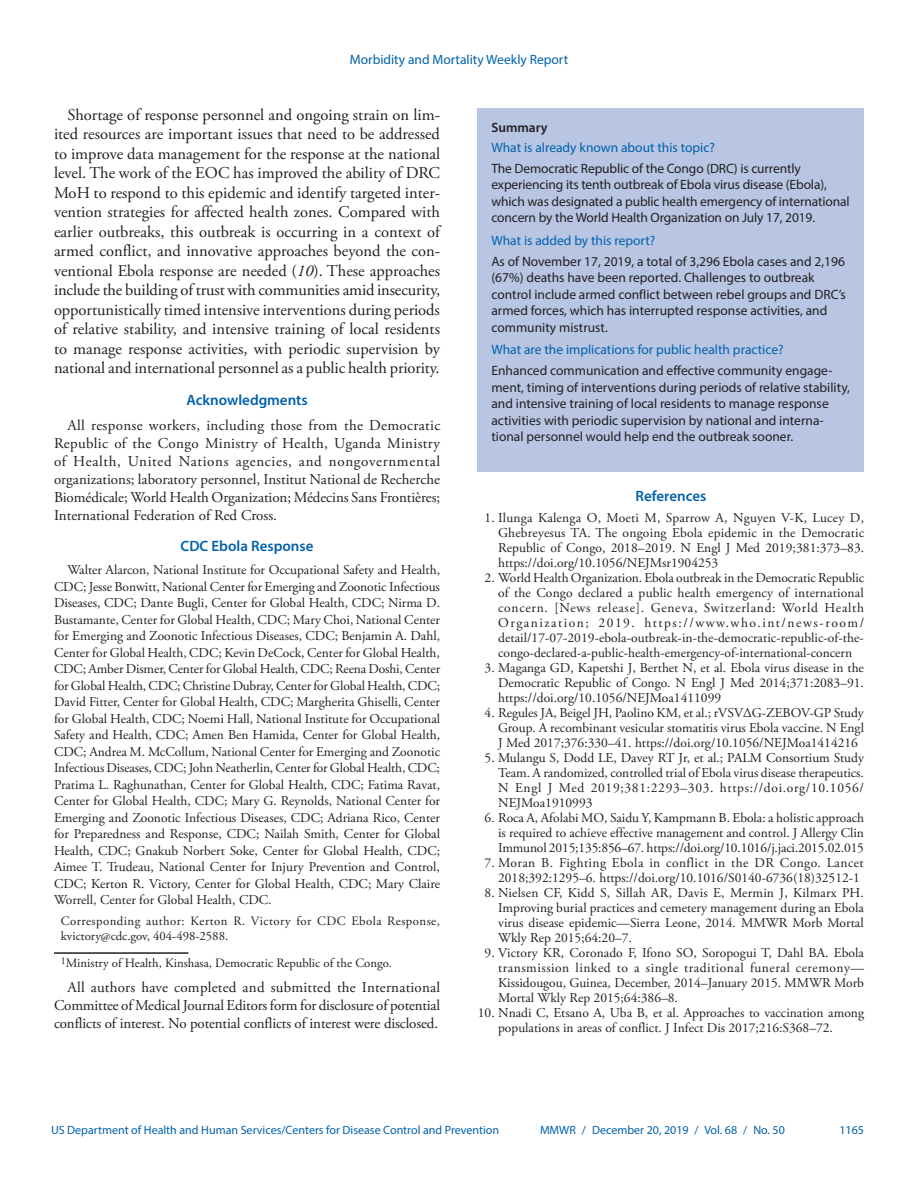
<style>
.page{position:relative;width:918px;height:1188px;background:#fff}
.page>*{position:absolute;margin:0;border:0;box-sizing:border-box;transform-origin:0 0}
.Paragraph{font:16.5px/19.5px "Adobe Garamond Pro";letter-spacing:-.005em;color:#231f20;text-align:justify}
.Acknowledgment{font:15px/18px "Adobe Garamond Pro";color:#231f20;text-align:justify}
.Conflict_of_Interest{font:15px/18px "Adobe Garamond Pro";letter-spacing:-.01em;color:#231f20;text-align:justify}
.Committee_Workgroup{font:600 15px "Myriad Pro";color:#0161ab}
.Acknowledgment_Head{font:600 15px "Myriad Pro";color:#0161ab}
.Ref_Title{font:600 15px "Myriad Pro";color:#0161ab}
.Reference_10{font:13.5px/15px "Adobe Garamond Pro";color:#231f20;text-align:justify}
.Committee_Workgroup-2{font:13.5px/16.5px "Adobe Garamond Pro";color:#231f20;text-align:justify}
.Summary_Box_Text{font:13.5px/16.5px "Myriad Pro";color:#231f20}
.Summary_Box_Heading{font:13.5px "Myriad Pro";color:#0161ab}
.Summary_Box_Ttile{font:600 13.5px "Myriad Pro";color:#231f20}
.Corresponding_Author{font:12.75px/14.2px "Adobe Garamond Pro";letter-spacing:.035em;color:#231f20}
.Author_Affiliations{font:12.75px "Adobe Garamond Pro";color:#231f20}
.t1{font:12px "Myriad Pro";color:#0161ab}
.s1{font-style:italic}
</style>
<div class="page">
<hr style="left:54px;top:952px;width:134px;height:2px;background:#231f20">
<div style="left:478px;top:108px;width:386px;height:363px;background:#b8c6e3"></div>
<p class="Summary_Box_Heading" style="left:350px;top:51px;width:220px">Morbidity and Mortality Weekly Report</p>
<p class="Paragraph" style="left:54px;top:106px;width:388px;text-indent:14px">Shortage of response personnel and ongoing strain on lim&shy;ited resources are important issues that need to be addressed to improve data management for the response at the national level. The work of the EOC has improved the ability of DRC MoH to respond to this epidemic and identify targeted inter&shy;vention strategies for affected health zones. Compared with earlier outbreaks, this outbreak is occurring in a context of armed conflict, and innovative approaches beyond the con&shy;ventional Ebola response are needed (<span class="s1">10</span>). These approaches include the building of trust with communities amid insecurity, opportunistically timed intensive interventions during periods of relative stability, and intensive training of local residents to manage response activities, with periodic supervision by national and international personnel as a public health priority.</p>
<h1 class="Acknowledgment_Head" style="left:186px;top:390px;width:123px">Acknowledgments</h1>
<p class="Acknowledgment" style="left:54px;top:416px;width:388px;text-indent:14px">All response workers, including those from the Democratic Republic of the Congo Ministry of Health, Uganda Ministry of Health, United Nations agencies, and nongovernmental organizations; laboratory personnel, Institut National de Recherche Biomédicale; World Health Organization; Médecins Sans Frontières; International Federation of Red Cross.</p>
<p class="Committee_Workgroup" style="left:181px;top:537px;width:134px">CDC Ebola Response</p>
<p class="Committee_Workgroup-2" style="left:54px;top:562px;width:388px;text-indent:14px">Walter Alarcon, National Institute for Occupational Safety and Health, CDC; Jesse Bonwitt, National Center for Emerging and Zoonotic Infectious Diseases, CDC; Dante Bugli, Center for Global Health, CDC; Nirma D.<br>Bustamante, Center for Global Health, CDC; Mary Choi, National Center for Emerging and Zoonotic Infectious Diseases, CDC; Benjamin A. Dahl, Center for Global Health, CDC; Kevin DeCock, Center for Global Health, CDC; Amber Dismer, Center for Global Health, CDC; Reena Doshi, Center for Global Health, CDC; Christine Dubray, Center for Global Health, CDC; David Fitter, Center for Global Health, CDC; Margherita Ghiselli, Center for Global Health, CDC; Noemi Hall, National Institute for Occupational Safety and Health, CDC; Amen Ben Hamida, Center for Global Health, CDC; Andrea M. McCollum, National Center for Emerging and Zoonotic Infectious Diseases, CDC; John Neatherlin, Center for Global Health, CDC; Pratima L. Raghunathan, Center for Global Health, CDC; Fatima Ravat, Center for Global Health, CDC; Mary G. Reynolds, National Center for Emerging and Zoonotic Infectious Diseases, CDC; Adriana Rico, Center for Preparedness and Response, CDC; Nailah Smith, Center for Global Health, CDC; Gnakub Norbert Soke, Center for Global Health, CDC; Aimee T. Trudeau, National Center for Injury Prevention and Control, CDC; Kerton R. Victory, Center for Global Health, CDC; Mary Claire Worrell, Center for Global Health, CDC.</p>
<p class="Corresponding_Author" style="left:61px;top:915px;width:381px">Corresponding author: Kerton R. Victory for CDC Ebola Response, kvictory@cdc.gov, 404-498-2588.</p>
<p class="Author_Affiliations" style="left:61px;top:956px;width:333px"><sup>1</sup>Ministry of Health, Kinshasa, Democratic Republic of the Congo.</p>
<p class="Conflict_of_Interest" style="left:54px;top:979px;width:388px;text-indent:14px">All authors have completed and submitted the International Committee of Medical Journal Editors form for disclosure of potential conflicts of interest. No potential conflicts of interest were disclosed.</p>
<h1 class="Summary_Box_Ttile" style="left:491px;top:119px;width:58px">Summary</h1>
<h1 class="Summary_Box_Heading" style="left:491px;top:139px;width:225px">What is already known about this topic?</h1>
<p class="Summary_Box_Text" style="left:491px;top:160px;width:360px">The Democratic Republic of the Congo (DRC) is currently experiencing its tenth outbreak of Ebola virus disease (Ebola), which was designated a public health emergency of international concern by the World Health Organization on July 17, 2019.</p>
<h1 class="Summary_Box_Heading" style="left:491px;top:232px;width:165px">What is added by this report?</h1>
<p class="Summary_Box_Text" style="left:491px;top:253px;width:356px">As of November 17, 2019, a total of 3,296 Ebola cases and 2,196 (67%) deaths have been reported. Challenges to outbreak control include armed conflict between rebel groups and DRC’s armed forces, which has interrupted response activities, and community mistrust.</p>
<h1 class="Summary_Box_Heading" style="left:491px;top:342px;width:294px">What are the implications for public health practice?</h1>
<p class="Summary_Box_Text" style="left:491px;top:362px;width:360px">Enhanced communication and effective community engage&shy;ment, timing of interventions during periods of relative stability, and intensive training of local residents to manage response activities with periodic supervision by national and interna&shy;tional personnel would help end the outbreak sooner.</p>
<h1 class="Ref_Title" style="left:636px;top:486px;width:72px">References</h1>
<p class="Reference_10" style="left:498px;top:511px;width:368px;text-indent:-14px">1. Ilunga Kalenga O, Moeti M, Sparrow A, Nguyen V-K, Lucey D, Ghebreyesus TA. The ongoing Ebola epidemic in the Democratic Republic of Congo, 2018–2019. N Engl J Med 2019;381:373–83. https://doi.org/10.1056/NEJMsr1904253</p>
<p class="Reference_10" style="left:498px;top:571px;width:367px;text-indent:-14px">2. World Health Organization. Ebola outbreak in the Democratic Republic of the Congo declared a public health emergency of international concern. [News release]. Geneva, Switzerland: World Health Organization; 2019. https://www.who.int/news-room/ detail/17-07-2019-ebola-outbreak-in-the-democratic-republic-of-the&shy;congo-declared-a-public-health-emergency-of-international-concern</p>
<p class="Reference_10" style="left:498px;top:661px;width:367px;text-indent:-14px">3. Maganga GD, Kapetshi J, Berthet N, et al. Ebola virus disease in the Democratic Republic of Congo. N Engl J Med 2014;371:2083–91. https://doi.org/10.1056/NEJMoa1411099</p>
<p class="Reference_10" style="left:498px;top:706px;width:367px;text-indent:-14px">4. Regules JA, Beigel JH, Paolino KM, et al.; rVSVΔG-ZEBOV-GP Study Group. A recombinant vesicular stomatitis virus Ebola vaccine. N Engl J Med 2017;376:330–41. https://doi.org/10.1056/NEJMoa1414216</p>
<p class="Reference_10" style="left:498px;top:751px;width:367px;text-indent:-14px">5. Mulangu S, Dodd LE, Davey RT Jr, et al.; PALM Consortium Study Team. A randomized, controlled trial of Ebola virus disease therapeutics.<br>N Engl J Med 2019;381:2293–303. https://doi.org/10.1056/ NEJMoa1910993</p>
<p class="Reference_10" style="left:498px;top:811px;width:367px;text-indent:-14px">6. Roca A, Afolabi MO, Saidu Y, Kampmann B. Ebola: a holistic approach is required to achieve effective management and control. J Allergy Clin Immunol 2015;135:856–67. https://doi.org/10.1016/j.jaci.2015.02.015</p>
<p class="Reference_10" style="left:485px;top:856px;width:381px;text-align:right">7. Moran B. Fighting Ebola in conflict in the DR Congo. Lancet<br>2018;392:1295–6. https://doi.org/10.1016/S0140-6736(18)32512-1</p>
<p class="Reference_10" style="left:498px;top:886px;width:367px;text-indent:-14px">8. Nielsen CF, Kidd S, Sillah AR, Davis E, Mermin J, Kilmarx PH.<br>Improving burial practices and cemetery management during an Ebola virus disease epidemic—Sierra Leone, 2014. MMWR Morb Mortal Wkly Rep 2015;64:20–7.</p>
<p class="Reference_10" style="left:498px;top:946px;width:368px;text-indent:-14px">9. Victory KR, Coronado F, Ifono SO, Soropogui T, Dahl BA. Ebola transmission linked to a single traditional funeral ceremony— Kissidougou, Guinea, December, 2014–January 2015. MMWR Morb Mortal Wkly Rep 2015;64:386–8.</p>
<p class="Reference_10" style="left:498px;top:1006px;width:367px;text-indent:-20px">10. Nnadi C, Etsano A, Uba B, et al. Approaches to vaccination among populations in areas of conflict. J Infect Dis 2017;216:S368–72.</p>
<p class="t1" style="left:51px;top:1123px;width:450px">US Department of Health and Human Services/Centers for Disease Control and Prevention</p>
<p class="t1" style="left:540px;top:1123px;width:246px">MMWR / December 20, 2019 / Vol. 68 / No. 50</p>
<p class="t1" style="left:839px;top:1123px;width:26px">1165</p>
</div>
